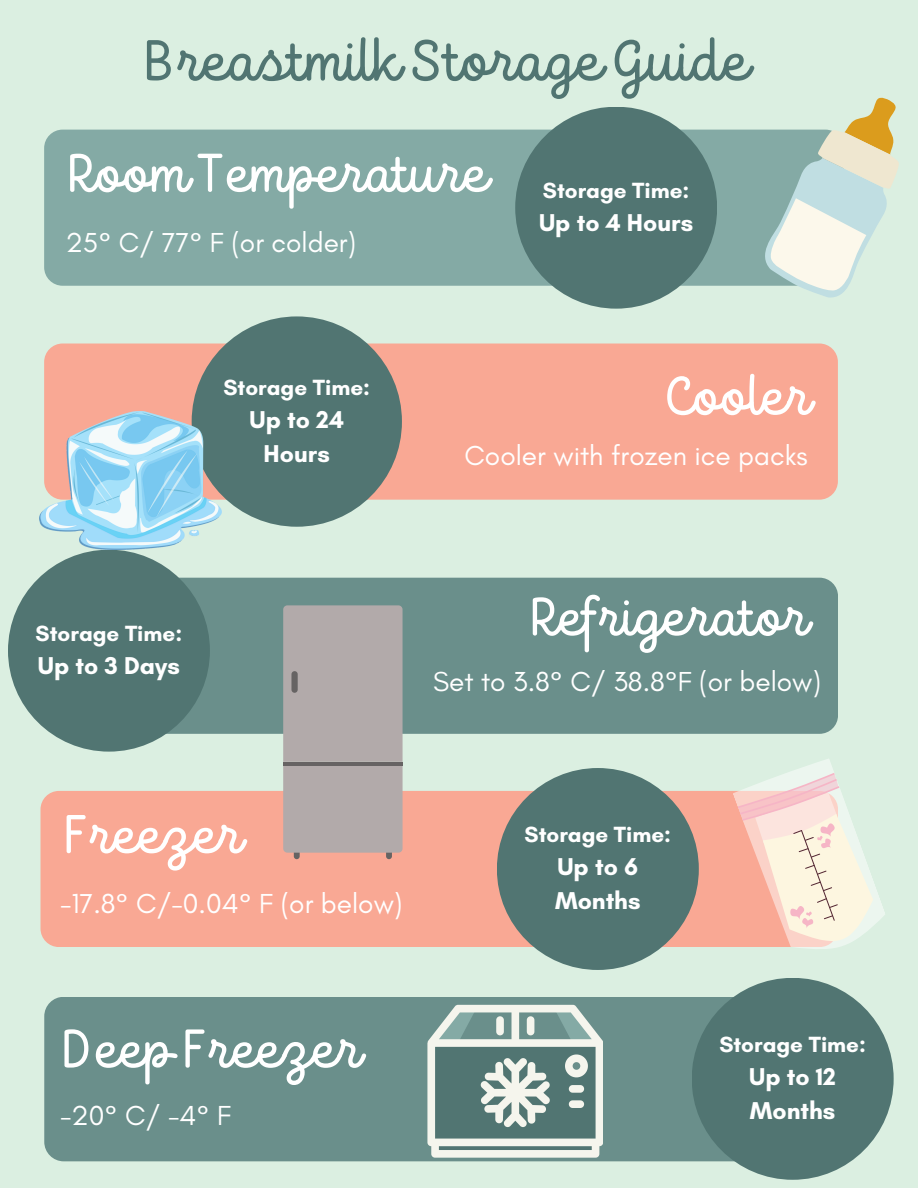
<style>
.page{position:relative;width:918px;height:1188px;background:#dbefe1}
.page>*{position:absolute;margin:0;border:0;box-sizing:border-box;transform-origin:0 0}
.t1{font:57.6px "TT Milks Script";color:#517572}
.t2{font:54.45px "TT Milks Script";color:#fff}
.t3{font:28.05px "Glacial Indifference";color:#fff}
.t4{font:700 24.75px/33.8px "Glacial Indifference";color:#fff}
.t5{font:700 22.5px "Glacial Indifference";color:#fff}
</style>
<div class="page">
<div style="left:44px;top:997px;width:800px;height:164px;background:#6a8f8b;border-radius:19px"></div>
<div style="left:41px;top:578px;width:797px;height:156px;background:#6a8f8b;border-radius:18px"></div>
<div style="left:41px;top:791px;width:797px;height:156px;background:#f9a894;border-radius:18px"></div>
<div style="left:44px;top:130px;width:800px;height:156px;background:#84aaa5;border-radius:18px"></div>
<div style="left:44px;top:344px;width:794px;height:156px;background:#f9a894;border-radius:18px"></div>
<svg style="left:427px;top:1005px;width:176px;height:153px;background:#95aba6"></svg>
<div style="left:294px;top:846px;width:6px;height:13px;background:#666363;border-radius:3px"></div>
<div style="left:386px;top:846px;width:6px;height:13px;background:#666363;border-radius:3px"></div>
<div style="left:283px;top:605px;width:119px;height:248px;background:#b2aaaa"></div>
<hr style="left:283px;top:762px;width:119px;height:3px;background:#666363">
<div style="left:291px;top:671px;width:7px;height:22px;background:#666363;border-radius:3px"></div>
<div style="left:192px;top:316px;width:210px;height:211px;background:#517572;border-radius:50%"></div>
<img style="left:40px;top:411px;width:182px;height:139px">
<div style="left:515px;top:107px;width:202px;height:202px;background:#517572;border-radius:50%"></div>
<svg style="left:757px;top:97px;width:142px;height:201px"></svg>
<div style="left:8px;top:550px;width:202px;height:202px;background:#517572;border-radius:50%"></div>
<div style="left:497px;top:768px;width:202px;height:202px;background:#517572;border-radius:50%"></div>
<svg style="left:733px;top:759px;width:152px;height:190px"></svg>
<div style="left:692px;top:978px;width:202px;height:202px;background:#517572;border-radius:50%"></div>
<p class="t1" style="left:142px;top:29px;width:605px">Breastmilk Storage Guide</p>
<h1 class="t2" style="left:66px;top:143px;width:421px">Room Temperature</h1>
<h3 class="t3" style="left:66px;top:225px;width:292px">25° C/ 77° F (or colder)</h3>
<p class="t5" style="left:543px;top:177px;width:148px">Storage Time:</p>
<p class="t4" style="left:539px;top:205px;width:156px">Up to 4 Hours</p>
<h1 class="t5" style="left:223px;top:374px;width:148px">Storage Time:</h1>
<p class="t4" style="left:250px;top:402px;width:96px;text-align:center">Up to 24<br>Hours</p>
<p class="t2" style="left:664px;top:366px;width:145px">Cooler</p>
<p class="t3" style="left:465px;top:438px;width:345px">Cooler with frozen ice packs</p>
<h1 class="t5" style="left:36px;top:620px;width:148px">Storage Time:</h1>
<h3 class="t4" style="left:38px;top:648px;width:143px">Up to 3 Days</h3>
<p class="t2" style="left:528px;top:586px;width:278px">Refrigerator</p>
<p class="t3" style="left:433px;top:664px;width:390px">Set to 3.8° C/ 38.8°F (or below)</p>
<h1 class="t2" style="left:62px;top:804px;width:178px">Freezer</h1>
<h3 class="t3" style="left:60px;top:886px;width:344px">-17.8° C/-0.04° F (or below)</h3>
<p class="t2" style="left:60px;top:1019px;width:299px">Deep Freezer</p>
<p class="t3" style="left:60px;top:1099px;width:172px">-20° C/ -4° F</p>
<p class="t5" style="left:525px;top:821px;width:148px">Storage Time:</p>
<p class="t4" style="left:555px;top:849px;width:87px">Up to 6<br>Months</p>
<h1 class="t5" style="left:719px;top:1031px;width:148px">Storage Time:</h1>
<h3 class="t4" style="left:749px;top:1059px;width:88px">Up to 12<br>Months</h3>
</div>
